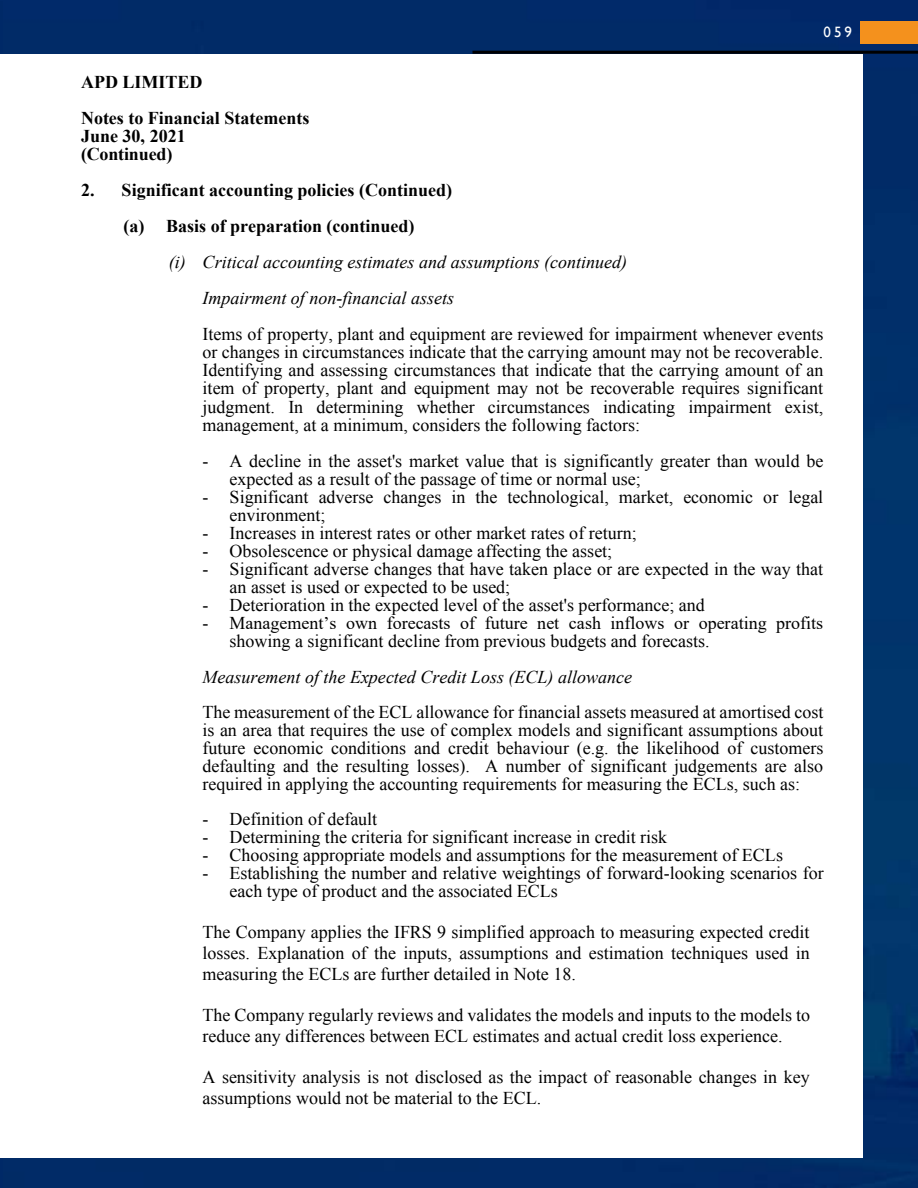
<style>
.page{position:relative;width:918px;height:1188px;background:#fff}
.page>*{position:absolute;margin:0;border:0;box-sizing:border-box;transform-origin:0 0}
.t1{font:18px/18px "Times New Roman";color:#000}
.t2{font:italic 18px/36px "Times New Roman";color:#000}
.t3{font:700 18px/36px "Times New Roman";color:#000}
.t4{font:15px "Gill Sans";color:#fff}
</style>
<div class="page">
<img style="left:0;top:0;width:918px;height:1188px">
<hr style="left:0;top:2px;width:3px;height:1186px;background:#002967">
<div style="left:472px;top:51px;width:446px;height:3px;border:2px solid #000"></div>
<div style="left:0;top:54px;width:863px;height:1104px;background:#fff"></div>
<div style="left:860px;top:21px;width:58px;height:23px;background:#f4911d"></div>
<p class="t4" style="left:824px;top:23px;width:30px">059</p>
<p class="t3" style="left:81px;top:64px;width:230px">APD LIMITED<br>Notes to Financial Statements</p>
<p class="t3" style="left:81px;top:127px;width:106px;line-height:18px">June 30, 2021 (Continued)</p>
<p class="t3" style="left:81px;top:172px;width:373px;text-align:center">2. Significant accounting policies (Continued) (a) Basis of preparation (continued)</p>
<p class="t2" style="left:203px;top:244px;width:426px;text-indent:-34px">(i) Critical accounting estimates and assumptions (continued)<br>Impairment of non-financial assets</p>
<p class="t1" style="left:203px;top:325px;width:622px;text-align:justify">Items of property, plant and equipment are reviewed for impairment whenever events or changes in circumstances indicate that the carrying amount may not be recoverable.<br>Identifying and assessing circumstances that indicate that the carrying amount of an item of property, plant and equipment may not be recoverable requires significant judgment. In determining whether circumstances indicating impairment exist, management, at a minimum, considers the following factors:</p>
<p class="t1" style="left:230px;top:451px;width:595px;text-indent:-27px">- A decline in the asset's market value that is significantly greater than would be expected as a result of the passage of time or normal use;</p>
<p class="t1" style="left:230px;top:487px;width:595px;text-indent:-27px">- Significant adverse changes in the technological, market, economic or legal environment;</p>
<p class="t1" style="left:203px;top:523px;width:436px">- Increases in interest rates or other market rates of return;</p>
<p class="t1" style="left:203px;top:541px;width:411px">- Obsolescence or physical damage affecting the asset;</p>
<p class="t1" style="left:230px;top:559px;width:595px;text-indent:-27px">- Significant adverse changes that have taken place or are expected in the way that an asset is used or expected to be used;</p>
<p class="t1" style="left:203px;top:595px;width:504px">- Deterioration in the expected level of the asset's performance; and</p>
<p class="t1" style="left:230px;top:613px;width:595px;text-indent:-27px">- Management’s own forecasts of future net cash inflows or operating profits showing a significant decline from previous budgets and forecasts.</p>
<p class="t2" style="left:203px;top:658px;width:431px">Measurement of the Expected Credit Loss (ECL) allowance</p>
<p class="t1" style="left:203px;top:703px;width:622px;text-align:justify">The measurement of the ECL allowance for financial assets measured at amortised cost is an area that requires the use of complex models and significant assumptions about future economic conditions and credit behaviour (e.g. the likelihood of customers defaulting and the resulting losses). A number of significant judgements are also required in applying the accounting requirements for measuring the ECLs, such as:</p>
<p class="t1" style="left:203px;top:810px;width:176px">- Definition of default</p>
<p class="t1" style="left:203px;top:828px;width:466px">- Determining the criteria for significant increase in credit risk</p>
<p class="t1" style="left:203px;top:846px;width:582px">- Choosing appropriate models and assumptions for the measurement of ECLs</p>
<p class="t1" style="left:230px;top:864px;width:596px;text-indent:-27px">- Establishing the number and relative weightings of forward-looking scenarios for each type of product and the associated ECLs</p>
<p class="t1" style="left:203px;top:922px;width:609px;line-height:20.7px;text-align:justify">The Company applies the IFRS 9 simplified approach to measuring expected credit losses. Explanation of the inputs, assumptions and estimation techniques used in measuring the ECLs are further detailed in Note 18.</p>
<p class="t1" style="left:203px;top:1004px;width:609px;line-height:20.7px">The Company regularly reviews and validates the models and inputs to the models to reduce any differences between ECL estimates and actual credit loss experience.</p>
<p class="t1" style="left:203px;top:1066px;width:609px;line-height:20.7px">A sensitivity analysis is not disclosed as the impact of reasonable changes in key assumptions would not be material to the ECL.</p>
</div>
